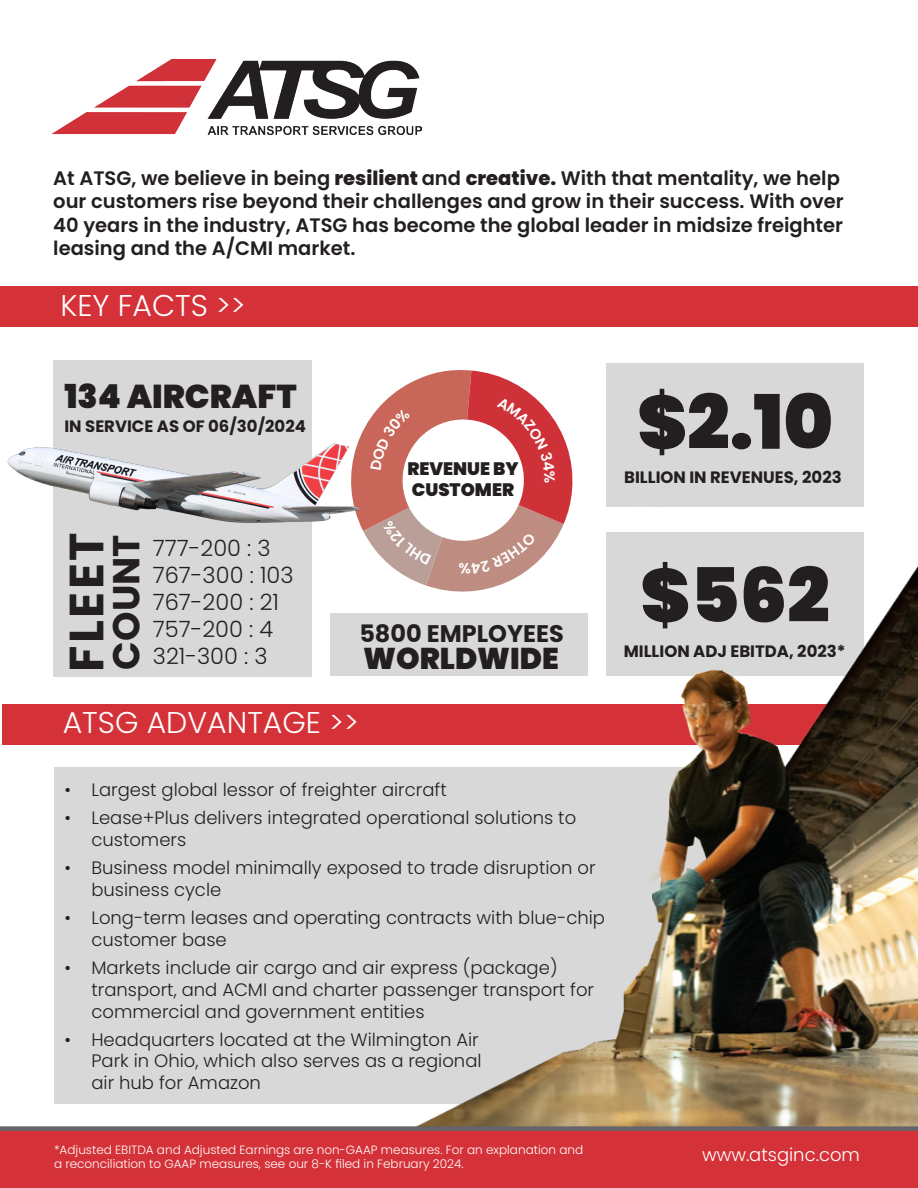
<style>
.page{position:relative;width:918px;height:1188px;background:#fff}
.page>*{position:absolute;margin:0;border:0;box-sizing:border-box;transform-origin:0 0}
.t1{font:900 75px "Poppins";color:#231f20}
.t2{font:700 48px "Poppins";letter-spacing:.05em;color:#231f20}
.t3{font:700 37.5px "Poppins";color:#231f20}
.t4{font:900 33px "Poppins";color:#231f20}
.t5{font:300 30px "Poppins";color:#fff}
.t6{font:900 30px "Poppins";color:#231f20}
.t7{font:700 24px "Poppins";color:#231f20}
.t8{font:300 22.5px "Poppins";color:#231f20}
.t9{font:600 19.5px/23.4px "Poppins";color:#231f20}
.t10{font:300 18px/21.6px "Poppins";color:#231f20}
.t11{font:900 18px "Poppins";color:#231f20}
.t12{font:300 18px "Poppins";color:#fff}
.t13{font:700 16.5px "Poppins";color:#231f20}
.t14{font:300 12px/14.4px "Poppins";color:#fff}
.s1{font-weight:800}
</style>
<div class="page">
<div style="left:0;top:286px;width:918px;height:41px;background:#d43238"></div>
<div style="left:53px;top:360px;width:259px;height:316px;background:#d9d8d8"></div>
<div style="left:606px;top:363px;width:258px;height:144px;background:#d9d8d8"></div>
<div style="left:54px;top:767px;width:810px;height:337px;background:#d9d8d8"></div>
<div style="left:2px;top:704px;width:916px;height:40px;background:#d43238"></div>
<img style="left:7px;top:443px;width:333px;height:80px">
<img style="left:259px;top:507px;width:659px;height:619px">
<svg style="left:0;top:1126px;width:918px;height:62px;background:#cb363c"></svg>
<img style="left:51px;top:60px;width:371px;height:74px">
<svg style="left:340px;top:370px;width:232px;height:231px"></svg>
<p class="t9" style="left:53px;top:167px;width:792px">At ATSG, we believe in being <span class="s1">resilient</span> and <span class="s1">creative.</span> With that mentality, we help our customers rise beyond their challenges and grow in their success. With over 40 years in the industry, ATSG has become the global leader in midsize freighter leasing and the A/CMI market.</p>
<p class="t5" style="left:60px;top:288px;width:187px">KEY FACTS &gt;&gt;</p>
<p class="t4" style="left:64px;top:377px;width:234px">134 AIRCRAFT</p>
<p class="t13" style="left:64px;top:417px;width:243px">IN SERVICE AS OF 06/30/2024</p>
<p class="t2" style="left:59px;top:672px;width:141px;rotate:-90deg">FLEET</p>
<p class="t3" style="left:105px;top:670px;width:136px;rotate:-90deg">COUNT</p>
<p class="t8" style="left:153px;top:535px;width:119px">777-200 : 3</p>
<p class="t8" style="left:153px;top:562px;width:142px">767-300 : 103</p>
<p class="t8" style="left:153px;top:589px;width:128px">767-200 : 21</p>
<p class="t8" style="left:153px;top:616px;width:122px">757-200 : 4</p>
<p class="t8" style="left:153px;top:643px;width:116px">321-300 : 3</p>
<p class="t11" style="left:407px;top:458px;width:113px">REVENUE BY</p>
<p class="t11" style="left:412px;top:480px;width:104px">CUSTOMER</p>
<p class="t7" style="left:359px;top:619px;width:206px">5800 EMPLOYEES</p>
<p class="t6" style="left:363px;top:641px;width:197px">WORLDWIDE</p>
<p class="t5" style="left:63px;top:706px;width:298px">ATSG ADVANTAGE &gt;&gt;</p>
<p class="t10" style="left:64px;top:779px;width:384px">• Largest global lessor of freighter aircraft</p>
<p class="t10" style="left:91px;top:807px;width:486px;text-indent:-27px">• Lease+Plus delivers integrated operational solutions to customers</p>
<p class="t10" style="left:91px;top:857px;width:506px;text-indent:-27px">• Business model minimally exposed to trade disruption or business cycle</p>
<p class="t10" style="left:91px;top:907px;width:515px;text-indent:-27px">• Long-term leases and operating contracts with blue-chip customer base</p>
<p class="t10" style="left:91px;top:957px;width:504px;text-indent:-27px">• Markets include air cargo and air express (package) transport, and ACMI and charter passenger transport for commercial and government entities</p>
<p class="t10" style="left:91px;top:1029px;width:392px;text-indent:-27px">• Headquarters located at the Wilmington Air<br>Park in Ohio, which also serves as a regional air hub for Amazon</p>
<p class="t1" style="left:637px;top:379px;width:197px">$2.10</p>
<p class="t13" style="left:624px;top:468px;width:219px">BILLION IN REVENUES, 2023</p>
<p class="t1" style="left:640px;top:552px;width:191px">$562</p>
<p class="t13" style="left:624px;top:641px;width:223px">MILLION ADJ EBITDA, 2023*</p>
<p class="t14" style="left:54px;top:1143px;width:531px">*Adjusted EBITDA and Adjusted Earnings are non-GAAP measures. For an explanation and a reconciliation to GAAP measures, see our 8-K filed in February 2024.</p>
<p class="t12" style="left:702px;top:1144px;width:159px">www.atsginc.com</p>
</div>
